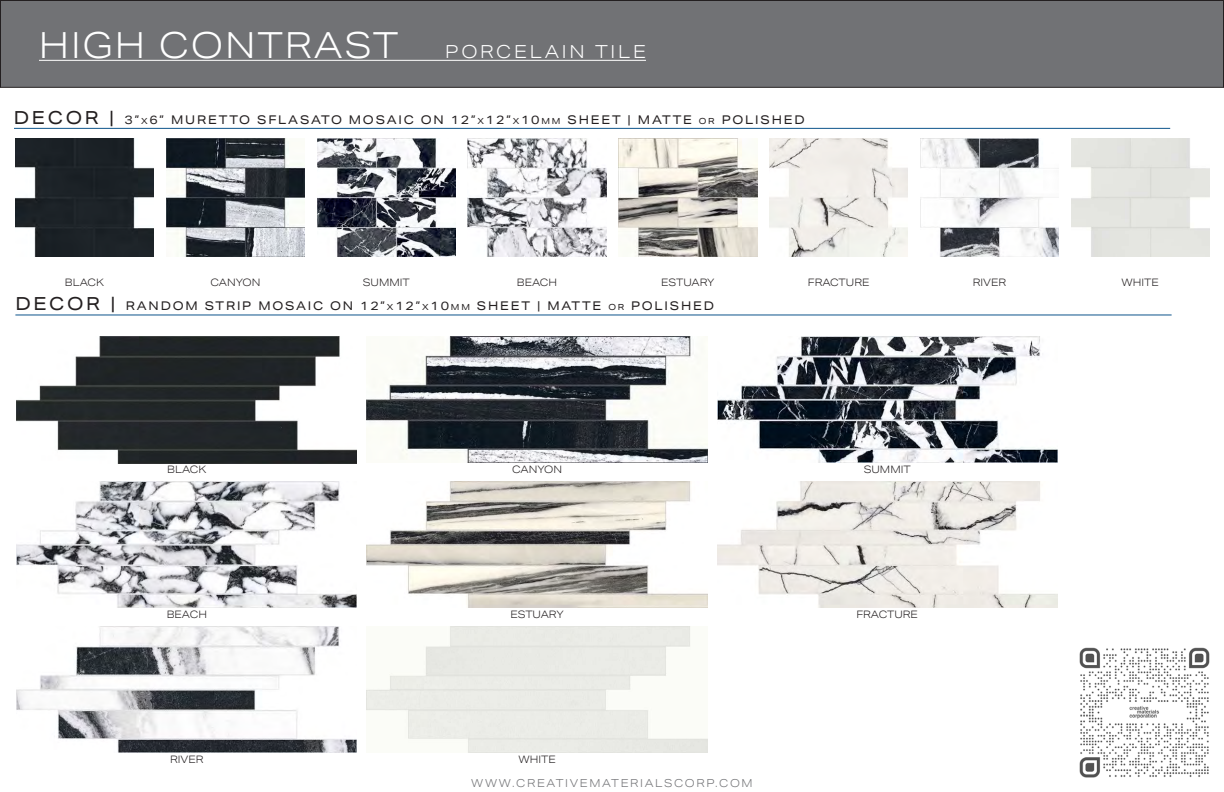
<style>
.page{position:relative;width:1224px;height:792px;background:#fff}
.page>*{position:absolute;margin:0;border:0;box-sizing:border-box;transform-origin:0 0}
.t1{font:300 36px "Aktiv Grotesk Ex";letter-spacing:.05em;color:#fff}
.t2{font:300 18px "Aktiv Grotesk Ex";letter-spacing:.15em;color:#fff}
.t3{font:18px "Aktiv Grotesk Ex";letter-spacing:.145em;color:#231f20}
.t4{font:12px "Aktiv Grotesk Ex";letter-spacing:.15em;color:#231f20}
.t5{font:12px "Aktiv Grotesk Ex";letter-spacing:.15em;color:#231f20}
.t6{font:300 11px "Aktiv Grotesk Ex";letter-spacing:.15em;color:#717275}
.t7{font:300 10.3px "Aktiv Grotesk Ex";color:#231f20}
.s1{font-size:18px}
.s2{font-size:8.4px}
.s3{font-style:inherit}
.s4{font-size:12px}
</style>
<div class="page">
<div style="left:0;top:1px;width:1223px;height:86px;background:#717275"></div>
<div style="left:0;top:0;width:1224px;height:88px;border:1px solid #231f20"></div>
<hr style="left:39px;top:60px;width:607px;height:1px;background:#fff">
<hr style="left:14px;top:128px;width:1156px;height:1px;background:#0d548b">
<img style="left:15px;top:138px;width:139px;height:119px">
<img style="left:166px;top:138px;width:139px;height:118px">
<img style="left:317px;top:138px;width:139px;height:118px">
<img style="left:468px;top:138px;width:138px;height:118px">
<img style="left:619px;top:138px;width:138px;height:118px">
<img style="left:769px;top:138px;width:139px;height:118px">
<img style="left:920px;top:138px;width:139px;height:118px">
<img style="left:1071px;top:138px;width:139px;height:119px">
<hr style="left:15px;top:315px;width:1157px;height:1px;background:#0d548b">
<img style="left:17px;top:337px;width:340px;height:126px">
<img style="left:717px;top:337px;width:340px;height:126px">
<img style="left:17px;top:481px;width:340px;height:126px">
<img style="left:367px;top:481px;width:340px;height:126px">
<img style="left:717px;top:481px;width:340px;height:126px">
<img style="left:17px;top:626px;width:340px;height:126px">
<img style="left:367px;top:337px;width:340px;height:126px">
<img style="left:1079px;top:647px;width:131px;height:131px">
<p class="t1" style="left:39px;top:24px;width:361px">HIGH CONTRAST</p>
<p class="t2" style="left:445px;top:41px;width:202px">PORCELAIN TILE</p>
<p class="t4" style="left:14px;top:112px;width:792px"><span class="s1">DECOR |</span> 3”<span class="s2">X</span>6” M URETTO SFLASATO <span class="s3">MOSAIC ON</span> 12”<span class="s2">X</span>12”<span class="s2">X</span>10<span class="s2">MM</span> <span class="s3">SHEET</span> | <span class="s3">MATTE</span> <span class="s2">OR</span> <span class="s3">POLISHED</span></p>
<p class="t7" style="left:65px;top:277px;width:9px">BLA</p>
<p class="t7" style="left:88px;top:277px;width:17px">CK</p>
<p class="t7" style="left:210px;top:277px;width:18px">CANYON</p>
<p class="t7" style="left:363px;top:277px;width:9px">SUMMIT</p>
<p class="t7" style="left:517px;top:277px;width:9px">BEA</p>
<p class="t7" style="left:540px;top:277px;width:19px">CH</p>
<p class="t7" style="left:661px;top:277px;width:9px">ESTUARY</p>
<p class="t7" style="left:808px;top:277px;width:9px">FRA</p>
<p class="t7" style="left:830px;top:277px;width:17px">CTURE</p>
<p class="t7" style="left:973px;top:277px;width:8px">RIVER</p>
<p class="t7" style="left:1122px;top:277px;width:27px">WHITE</p>
<p class="t3" style="left:15px;top:293px;width:170px">DECOR | <span class="s4">R ANDOM</span></p>
<p class="t5" style="left:205px;top:299px;width:511px"><span class="s3">STRIP</span> MOSAIC ON <span class="s3">12”</span><span class="s2">X</span><span class="s3">12”</span><span class="s2">X</span><span class="s3">10</span><span class="s2">MM</span> SHEET <span class="s3">|</span> MATTE <span class="s2">OR</span> POLISHED</p>
<p class="t7" style="left:167px;top:463px;width:9px">BLA</p>
<p class="t7" style="left:190px;top:463px;width:17px">CK</p>
<p class="t7" style="left:864px;top:463px;width:9px">SUMMIT</p>
<p class="t7" style="left:512px;top:463px;width:18px">CANYON</p>
<p class="t7" style="left:167px;top:608px;width:9px">BEA</p>
<p class="t7" style="left:190px;top:608px;width:19px">CH</p>
<p class="t7" style="left:510px;top:608px;width:9px">ESTUARY</p>
<p class="t7" style="left:856px;top:608px;width:9px">FRA</p>
<p class="t7" style="left:879px;top:608px;width:17px">CTURE</p>
<p class="t7" style="left:170px;top:753px;width:8px">RIVER</p>
<p class="t7" style="left:518px;top:753px;width:27px">WHITE</p>
<p class="t6" style="left:471px;top:777px;width:283px">WWW.CREATIVEMATERIALSCORP.COM</p>
</div>
